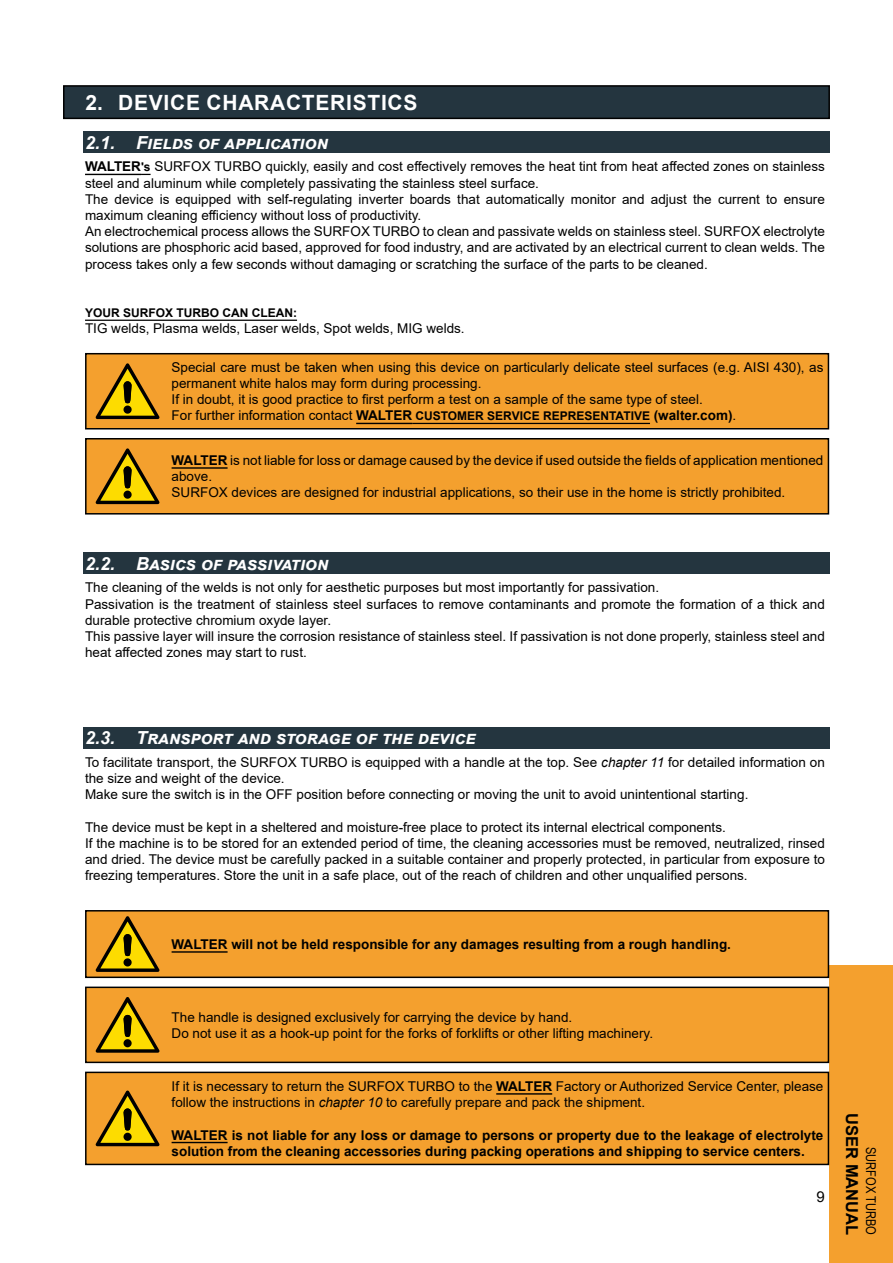
<style>
.page{position:relative;width:893px;height:1263px;background:#fff}
.page>*{position:absolute;margin:0;border:0;box-sizing:border-box;transform-origin:0 0}
.t1{font:700 21px "Arial";letter-spacing:.035em;color:#fff}
.t2{font:italic 700 18px "Arial";color:#fff}
.t3{font:700 16.5px "Arial";color:#000}
.t4{font:15px "Arial";color:#000}
.t5{font:13.5px/16.2px "Arial";color:#000}
.t6{font:700 13.5px/16.2px "Arial";color:#000}
.t7{font:13.5px "Arial Narrow";color:#000}
.t8{font:700 12px "Arial";color:#000}
.s1{font-weight:700}
.s2{font-weight:700;font-size:12px}
.s3{font-style:italic}
</style>
<div class="page">
<div style="left:829px;top:965px;width:64px;height:298px;background:#f4a02e"></div>
<div style="left:64px;top:86px;width:765px;height:32px;background:#24353f"></div>
<div style="left:63px;top:85px;width:767px;height:34px;border:2px solid #000"></div>
<div style="left:83px;top:132px;width:746px;height:21px;background:#24353f"></div>
<hr style="left:85px;top:174px;width:56px;height:1px;background:#000">
<hr style="left:85px;top:320px;width:212px;height:1px;background:#000">
<div style="left:86px;top:354px;width:742px;height:75px;background:#f4a02e"></div>
<hr style="left:356px;top:423px;width:56px;height:1px;background:#000">
<hr style="left:412px;top:423px;width:238px;height:1px;background:#000">
<div style="left:85px;top:353px;width:744px;height:76px;border:2px solid #000"></div>
<svg style="left:96px;top:363px;width:64px;height:56px"></svg>
<div style="left:86px;top:439px;width:742px;height:75px;background:#f4a02e"></div>
<hr style="left:172px;top:467px;width:56px;height:2px;background:#000">
<div style="left:85px;top:438px;width:744px;height:76px;border:2px solid #000"></div>
<svg style="left:96px;top:448px;width:64px;height:56px"></svg>
<div style="left:86px;top:1072px;width:742px;height:92px;background:#f4a02e"></div>
<hr style="left:496px;top:1093px;width:56px;height:1px;background:#000">
<hr style="left:172px;top:1142px;width:56px;height:1px;background:#000">
<div style="left:85px;top:1071px;width:744px;height:94px;border:2px solid #000"></div>
<svg style="left:96px;top:1090px;width:64px;height:56px"></svg>
<div style="left:86px;top:987px;width:742px;height:75px;background:#f4a02e"></div>
<div style="left:85px;top:986px;width:744px;height:77px;border:2px solid #000"></div>
<svg style="left:96px;top:997px;width:64px;height:56px"></svg>
<div style="left:83px;top:553px;width:746px;height:21px;background:#24353f"></div>
<div style="left:83px;top:727px;width:746px;height:22px;background:#24353f"></div>
<div style="left:86px;top:911px;width:742px;height:66px;background:#f4a02e"></div>
<hr style="left:172px;top:951px;width:56px;height:2px;background:#000">
<div style="left:85px;top:910px;width:744px;height:68px;border:2px solid #000"></div>
<svg style="left:96px;top:916px;width:64px;height:56px"></svg>
<h1 class="t1" style="left:85px;top:88px;width:334px">2. DEVICE CHARACTERISTICS</h1>
<h2 class="t2" style="left:85px;top:131px;width:245px">2.1. Fields of application</h2>
<p class="t5" style="left:85px;top:158px;width:741px"><span class="s1">WALTER</span><span class="s2">'s</span> SURFOX TURBO quickly, easily and cost effectively removes the heat tint from heat affected zones on stainless steel and aluminum while completely passivating the stainless steel surface.<br>The device is equipped with self-regulating inverter boards that automatically monitor and adjust the current to ensure maximum cleaning efficiency without loss of productivity.<br>An electrochemical process allows the SURFOX TURBO to clean and passivate welds on stainless steel. SURFOX electrolyte solutions are phosphoric acid based, approved for food industry, and are activated by an electrical current to clean welds. The process takes only a few seconds without damaging or scratching the surface of the parts to be cleaned.</p>
<p class="t8" style="left:85px;top:305px;width:213px">YOUR SURFOX TURBO CAN CLEAN:</p>
<p class="t5" style="left:85px;top:320px;width:381px">TIG welds, Plasma welds, Laser welds, Spot welds, MIG welds.</p>
<p class="t5" style="left:172px;top:359px;width:653px">Special care must be taken when using this device on particularly delicate steel surfaces (e.g. AISI 430), as permanent white halos may form during processing.<br>If in doubt, it is good practice to first perform a test on a sample of the same type of steel.<br>For further information contact <span class="s1">WALTER</span> <span class="s2">CUSTOMER SERVICE REPRESENTATIVE</span> <span class="s1">(walter.com)</span>.</p>
<p class="t5" style="left:172px;top:452px;width:653px"><span class="s1">WALTER</span> is not liable for loss or damage caused by the device if used outside the fields of application mentioned above.<br>SURFOX devices are designed for industrial applications, so their use in the home is strictly prohibited.</p>
<h2 class="t2" style="left:85px;top:552px;width:245px">2.2. Basics of passivation</h2>
<p class="t5" style="left:85px;top:579px;width:741px">The cleaning of the welds is not only for aesthetic purposes but most importantly for passivation.<br>Passivation is the treatment of stainless steel surfaces to remove contaminants and promote the formation of a thick and durable protective chromium oxyde layer.<br>This passive layer will insure the corrosion resistance of stainless steel. If passivation is not done properly, stainless steel and heat affected zones may start to rust.</p>
<h2 class="t2" style="left:85px;top:726px;width:392px">2.3. Transport and storage of the device</h2>
<p class="t5" style="left:85px;top:754px;width:741px">To facilitate transport, the SURFOX TURBO is equipped with a handle at the top. See <span class="s3">chapter 11</span> for detailed information on the size and weight of the device.<br>Make sure the switch is in the OFF position before connecting or moving the unit to avoid unintentional starting.</p>
<p class="t5" style="left:85px;top:819px;width:741px">The device must be kept in a sheltered and moisture-free place to protect its internal electrical components.<br>If the machine is to be stored for an extended period of time, the cleaning accessories must be removed, neutralized, rinsed and dried. The device must be carefully packed in a suitable container and properly protected, in particular from exposure to freezing temperatures. Store the unit in a safe place, out of the reach of children and other unqualified persons.</p>
<p class="t6" style="left:172px;top:936px;width:561px">WALTER will not be held responsible for any damages resulting from a rough handling.</p>
<p class="t5" style="left:172px;top:1009px;width:483px">The handle is designed exclusively for carrying the device by hand.<br>Do not use it as a hook-up point for the forks of forklifts or other lifting machinery.</p>
<p class="t5" style="left:172px;top:1078px;width:653px">If it is necessary to return the SURFOX TURBO to the <span class="s1">WALTER</span> Factory or Authorized Service Center, please follow the instructions in <span class="s3">chapter 10</span> to carefully prepare and pack the shipment.</p>
<p class="t6" style="left:172px;top:1127px;width:653px">WALTER is not liable for any loss or damage to persons or property due to the leakage of electrolyte solution from the cleaning accessories during packing operations and shipping to service centers.</p>
<p class="t4" style="left:817px;top:1186px;width:10px">9</p>
<p class="t3" style="left:864px;top:1113px;width:123px;rotate:90deg">USER MANUAL</p>
<p class="t7" style="left:881px;top:1147px;width:89px;rotate:90deg">SURFOX TURBO</p>
</div>
